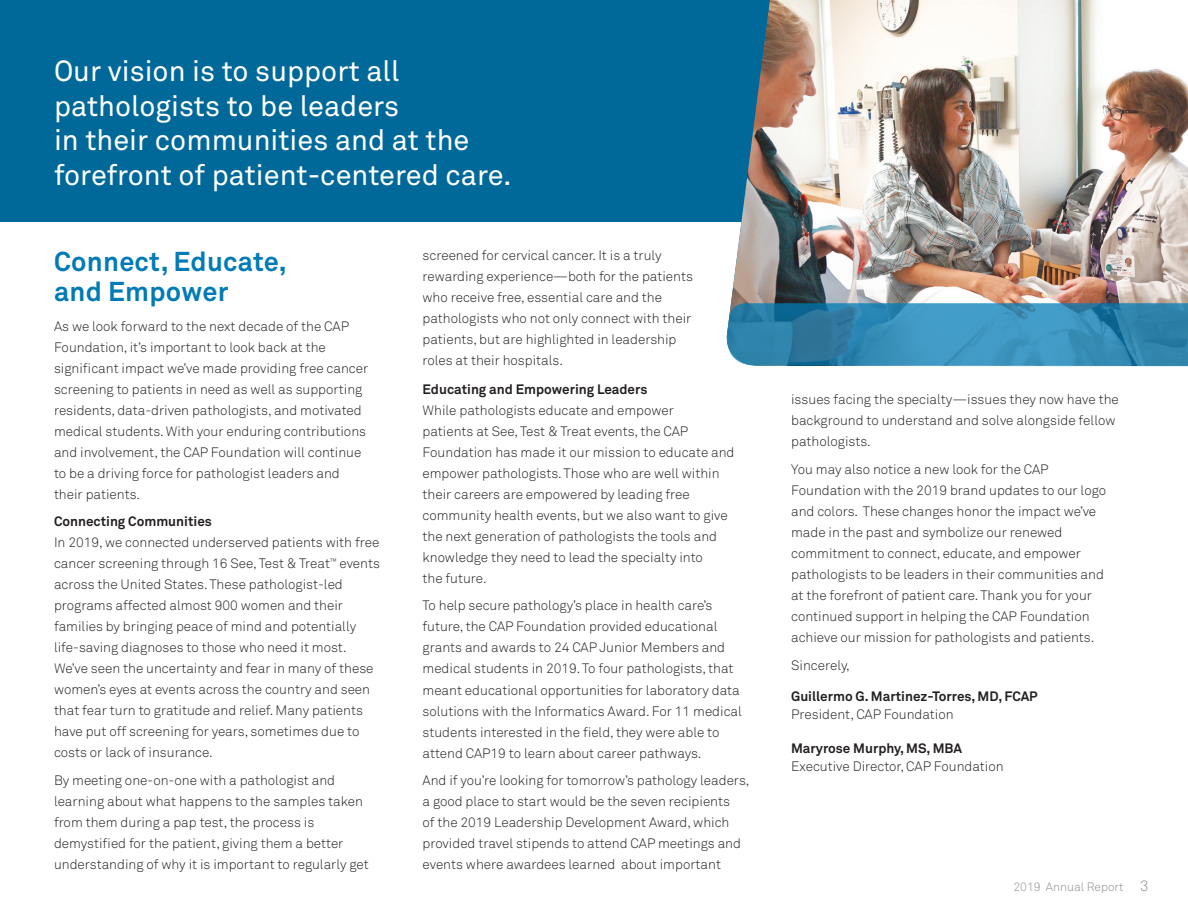
<style>
.page{position:relative;width:1188px;height:918px;background:#fff}
.page>*{position:absolute;margin:0;border:0;box-sizing:border-box;transform-origin:0 0}
.t1{font:28.8px/34.7px "Akkurat Std";color:#fff}
.t2{font:700 27px/30px "Akkurat Std";letter-spacing:.01em;color:#007bb6}
.t3{font:300 13.5px/21px "Akkurat Std";color:#231f20}
.t4{font:700 13.5px "Akkurat Std";color:#231f20}
.t5{font:300 12px "Akkurat Std";color:#8f8d8e}
.s1{font-size:15px}
</style>
<div class="page">
<div style="left:0;top:0;width:1188px;height:221px;background:#006999"></div>
<img style="left:725px;top:0;width:463px;height:303px">
<svg style="left:726px;top:303px;width:462px;height:63px;background:#388cb4"></svg>
<h1 class="t1" style="left:54px;top:54px;width:459px">Our vision is to support all pathologists to be leaders<br>in their communities and at the forefront of patient-centered care.</h1>
<h2 class="t2" style="left:54px;top:246px;width:234px">Connect, Educate, and Empower</h2>
<p class="t3" style="left:54px;top:315px;width:316px">As we look forward to the next decade of the CAP Foundation, it’s important to look back at the significant impact we’ve made providing free cancer screening to patients in need as well as supporting residents, data-driven pathologists, and motivated medical students. With your enduring contributions and involvement, the CAP Foundation will continue to be a driving force for pathologist leaders and their patients.</p>
<p class="t4" style="left:54px;top:513px;width:159px">Connecting Communities</p>
<p class="t3" style="left:54px;top:532px;width:328px">In 2019, we connected underserved patients with free cancer screening through 16 See, Test &amp; Treat<sup>™</sup> events across the United States. These pathologist-led programs affected almost 900 women and their families by bringing peace of mind and potentially life-saving diagnoses to those who need it most.<br>We’ve seen the uncertainty and fear in many of these women’s eyes at events across the country and seen that fear turn to gratitude and relief. Many patients have put off screening for years, sometimes due to costs or lack of insurance.</p>
<p class="t3" style="left:54px;top:770px;width:316px">By meeting one-on-one with a pathologist and learning about what happens to the samples taken from them during a pap test, the process is demystified for the patient, giving them a better understanding of why it is important to regularly get</p>
<p class="t3" style="left:423px;top:245px;width:272px">screened for cervical cancer. It is a truly rewarding experience—both for the patients who receive free, essential care and the pathologists who not only connect with their patients, but are highlighted in leadership roles at their hospitals.</p>
<p class="t4" style="left:423px;top:381px;width:226px">Educating and Empowering Leaders</p>
<p class="t3" style="left:423px;top:399px;width:313px">While pathologists educate and empower<br>patients at See, Test &amp; Treat events, the CAP Foundation has made it our mission to educate and empower pathologists. Those who are well within their careers are empowered by leading free community health events, but we also want to give the next generation of pathologists the tools and knowledge they need to lead the specialty into<br>the future.</p>
<p class="t3" style="left:423px;top:595px;width:321px">To help secure pathology’s place in health care’s future, the CAP Foundation provided educational grants and awards to 24 CAP Junior Members and medical students in 2019. To four pathologists, that meant educational opportunities for laboratory data solutions with the Informatics Award. For 11 medical students interested in the field, they were able to attend CAP19 to learn about career pathways.</p>
<p class="t3" style="left:423px;top:770px;width:328px">And if you’re looking for tomorrow’s pathology leaders, a good place to start would be the seven recipients<br>of the 2019 Leadership Development Award, which provided travel stipends to attend CAP meetings and events where awardees learned about important</p>
<p class="t3" style="left:791px;top:389px;width:329px">issues facing the specialty—issues they now have the background to understand and solve alongside fellow pathologists.</p>
<p class="t3" style="left:791px;top:458px;width:317px">You may also notice a new look for the CAP Foundation with the 2019 brand updates to our logo and colors. These changes honor the impact we’ve made in the past and symbolize our renewed commitment to connect, educate, and empower pathologists to be leaders in their communities and at the forefront of patient care. Thank you for your continued support in helping the CAP Foundation achieve our mission for pathologists and patients.</p>
<p class="t3" style="left:791px;top:654px;width:60px">Sincerely,</p>
<p class="t4" style="left:791px;top:688px;width:248px">Guillermo G. Martinez-Torres, MD, FCAP</p>
<p class="t3" style="left:791px;top:704px;width:164px">President, CAP Foundation</p>
<p class="t4" style="left:791px;top:740px;width:172px">Maryrose Murphy, MS, MBA</p>
<p class="t3" style="left:791px;top:756px;width:214px">Executive Director, CAP Foundation</p>
<p class="t5" style="left:1013px;top:880px;width:137px">2019 Annual Report <span class="s1">3</span></p>
</div>
